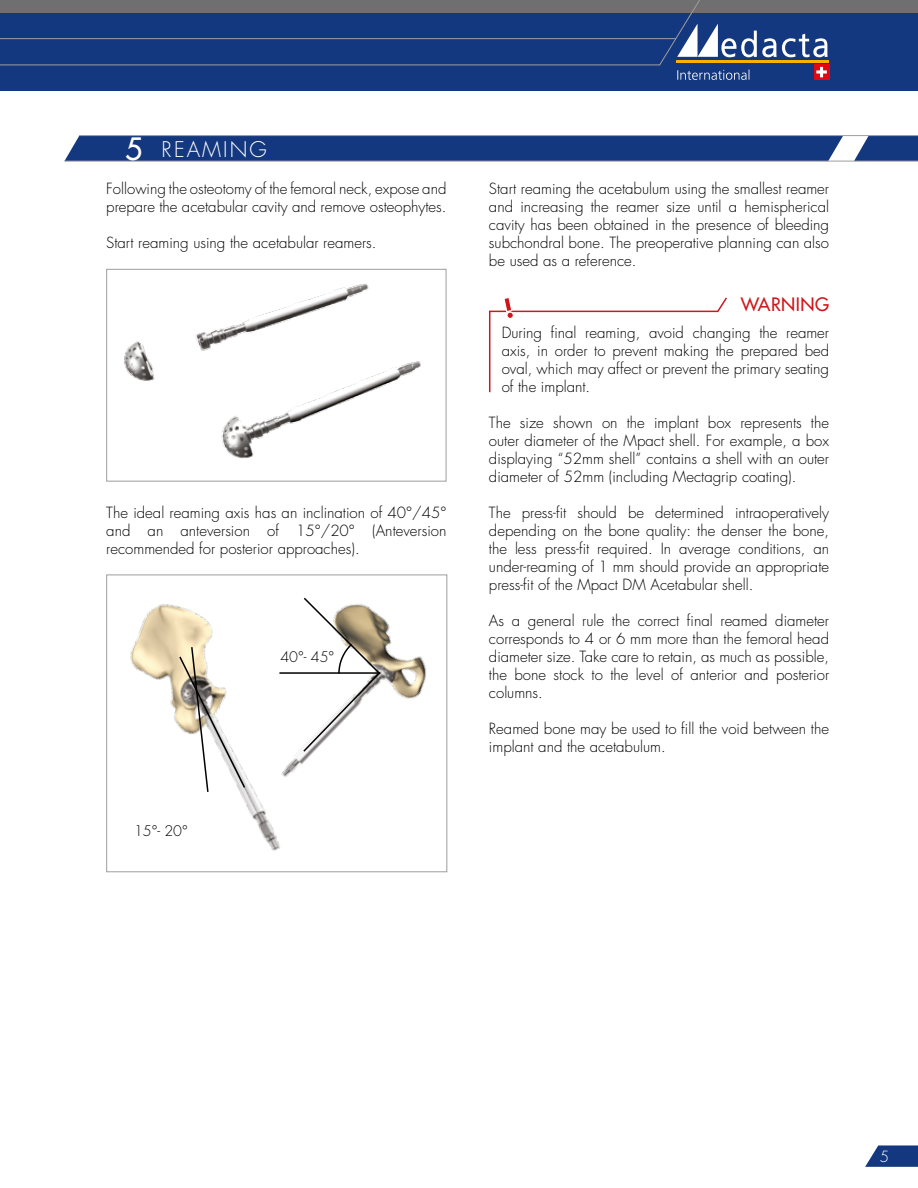
<style>
.page{position:relative;width:918px;height:1188px;background:#fff}
.page>*{position:absolute;margin:0;border:0;box-sizing:border-box;transform-origin:0 0}
.t1{font:300 21px "Futura Std";letter-spacing:.1em;color:#fff}
.t2{font:500 18px "Futura Std";letter-spacing:.025em;color:#cd171a}
.t3{font:300 15px/18px "Futura Std";color:#000;text-align:justify}
.t4{font:300 15px "Futura Std";color:#fff}
.t5{font:300 14.25px "Futura Std";color:#000}
.s1{font-weight:500;font-size:30px}
</style>
<div class="page">
<svg style="left:865px;top:1145px;width:53px;height:22px"></svg>
<div style="left:0;top:13px;width:918px;height:78px;background:#14387f"></div>
<div style="left:0;top:0;width:918px;height:13px;background:#706f6f"></div>
<hr style="left:0;top:38px;width:676px;height:1px;background:#9d9d9c">
<hr style="left:0;top:65px;width:660px;height:1px;background:#9d9d9c">
<hr style="left:676px;top:60px;width:153px;height:2px;background:#f9b000">
<div style="left:814px;top:65px;width:15px;height:15px;background:#e30613"></div>
<svg style="left:659px;top:0;width:169px;height:80px"></svg>
<img style="left:124px;top:283px;width:297px;height:176px">
<div style="left:106px;top:269px;width:340px;height:213px;border:1px solid #9d9d9c"></div>
<img style="left:130px;top:604px;width:150px;height:247px">
<img style="left:226px;top:604px;width:201px;height:203px">
<hr style="left:279px;top:672px;width:99px;height:2px;background:#000">
<svg style="left:302px;top:597px;width:80px;height:156px"></svg>
<svg style="left:178px;top:646px;width:69px;height:148px"></svg>
<div style="left:106px;top:575px;width:341px;height:297px;border:1px solid #9d9d9c"></div>
<svg style="left:64px;top:136px;width:779px;height:25px;background:#1b3d81"></svg>
<svg style="left:854px;top:136px;width:64px;height:25px;background:#31508d"></svg>
<hr style="left:79px;top:135px;width:839px;height:1px;background:#9d9d9c">
<hr style="left:64px;top:161px;width:854px;height:1px;background:#9d9d9c">
<svg style="left:489px;top:297px;width:238px;height:96px"></svg>
<h1 class="t1" style="left:125px;top:136px;width:143px"><span class="s1">5</span> REAMING</h1>
<p class="t3" style="left:106px;top:180px;width:342px">Following the osteotomy of the femoral neck, expose and prepare the acetabular cavity and remove osteophytes.</p>
<p class="t3" style="left:106px;top:234px;width:272px">Start reaming using the acetabular reamers.</p>
<p class="t3" style="left:106px;top:504px;width:342px">The ideal reaming axis has an inclination of 40°/45° and an anteversion of 15°/20° (Anteversion recommended for posterior approaches).</p>
<p class="t5" style="left:134px;top:823px;width:55px">15°- 20°</p>
<p class="t5" style="left:280px;top:648px;width:55px">40°- 45°</p>
<p class="t3" style="left:489px;top:180px;width:342px">Start reaming the acetabulum using the smallest reamer and increasing the reamer size until a hemispherical cavity has been obtained in the presence of bleeding subchondral bone. The preoperative planning can also be used as a reference.</p>
<p class="t2" style="left:741px;top:293px;width:90px">WARNING</p>
<p class="t3" style="left:502px;top:324px;width:329px">During final reaming, avoid changing the reamer axis, in order to prevent making the prepared bed oval, which may affect or prevent the primary seating of the implant.</p>
<p class="t3" style="left:489px;top:414px;width:342px">The size shown on the implant box represents the outer diameter of the Mpact shell. For example, a box displaying “52mm shell” contains a shell with an outer diameter of 52mm (including Mectagrip coating).</p>
<p class="t3" style="left:489px;top:504px;width:342px">The press-fit should be determined intraoperatively depending on the bone quality: the denser the bone, the less press-fit required. In average conditions, an under-reaming of 1 mm should provide an appropriate press-fit of the Mpact DM Acetabular shell.</p>
<p class="t3" style="left:489px;top:612px;width:342px">As a general rule the correct final reamed diameter corresponds to 4 or 6 mm more than the femoral head diameter size. Take care to retain, as much as possible, the bone stock to the level of anterior and posterior columns.</p>
<p class="t3" style="left:489px;top:720px;width:342px">Reamed bone may be used to fill the void between the implant and the acetabulum.</p>
<p class="t4" style="left:880px;top:1148px;width:11px">5</p>
</div>
